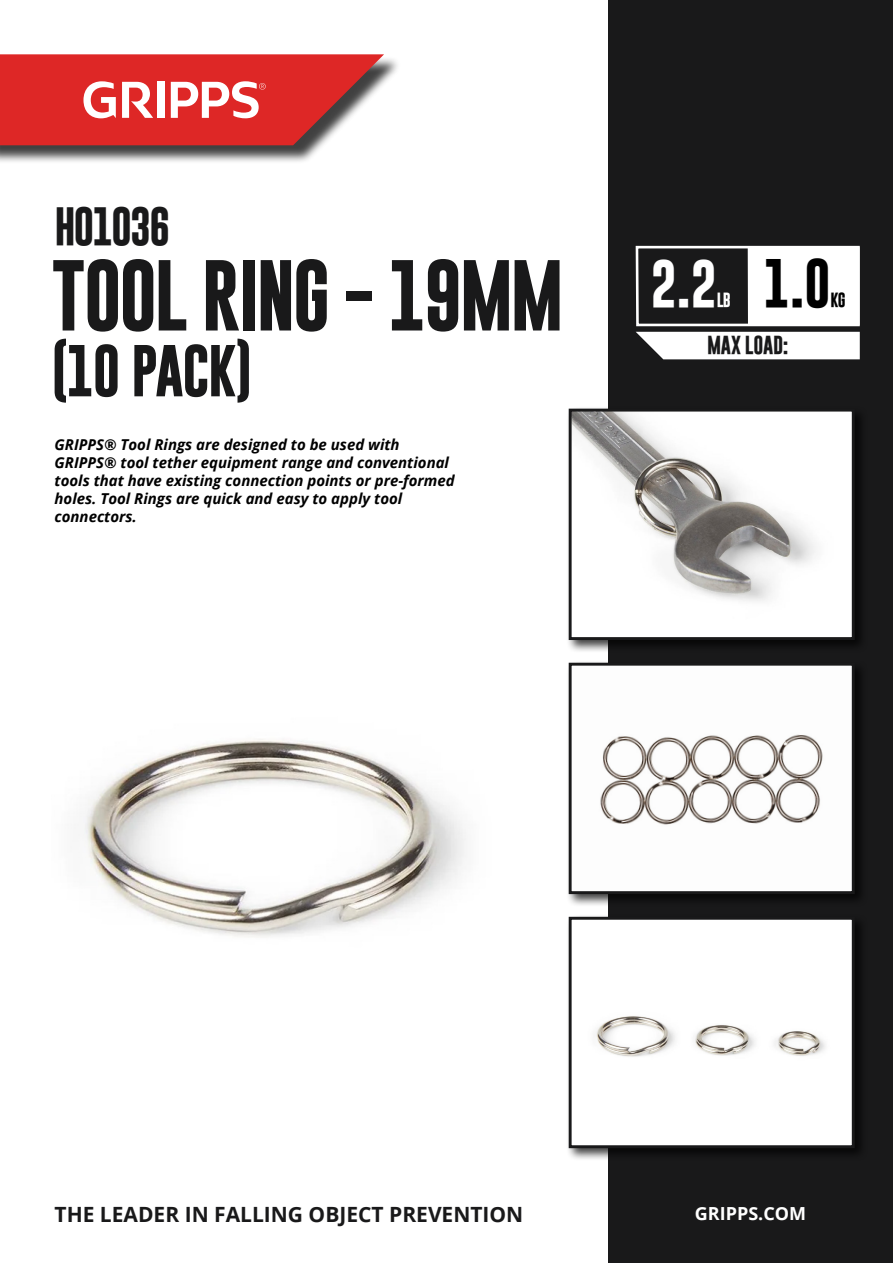
<style>
.page{position:relative;width:893px;height:1263px;background:#fff}
.page>*{position:absolute;margin:0;border:0;box-sizing:border-box;transform-origin:0 0}
.t1{font:700 72px "Gobold";letter-spacing:-.045em;color:#19191a}
.t2{font:700 52.5px "Gobold";letter-spacing:-.04em;color:#19191a}
.t3{font:700 49.65px "Gobold";color:#000}
.t4{font:700 48.3px "Gobold";color:#fff}
.t5{font:700 39px "Gobold";letter-spacing:-.06em;color:#19191a}
.t6{font:700 21px "Open Sans";color:#19191a}
.t7{font:700 18.9px "Gobold";letter-spacing:-.015em;color:#19191a}
.t8{font:700 18px "Open Sans";color:#fff}
.t9{font:italic 700 15px/18px "Open Sans";color:#000}
.t10{font:700 14.85px "Gobold";color:#fff}
.t11{font:700 14.85px "Gobold";color:#000}
</style>
<div class="page">
<div style="left:608px;top:0;width:285px;height:1263px;background:#19191a"></div>
<div style="left:0;top:56px;width:401px;height:108px;background:#000;opacity:.75"></div>
<svg style="left:0;top:54px;width:384px;height:91px"></svg>
<svg style="left:635px;top:245px;width:225px;height:114px"></svg>
<div style="left:748px;top:247px;width:111px;height:78px;background:#fff"></div>
<img style="left:84px;top:739px;width:382px;height:198px">
<div style="left:566px;top:914px;width:302px;height:247px;background:#000;opacity:.75"></div>
<div style="left:573px;top:921px;width:278px;height:223px;background:#fff"></div>
<div style="left:569px;top:917px;width:286px;height:231px;border:3px solid #19191a"></div>
<div style="left:566px;top:406px;width:302px;height:247px;background:#000;opacity:.75"></div>
<img style="left:573px;top:413px;width:275px;height:223px">
<div style="left:569px;top:409px;width:286px;height:231px;border:3px solid #19191a"></div>
<div style="left:566px;top:660px;width:302px;height:247px;background:#000;opacity:.75"></div>
<img style="left:573px;top:667px;width:278px;height:223px">
<div style="left:569px;top:663px;width:286px;height:231px;border:3px solid #19191a"></div>
<h3 class="t5" style="left:55px;top:200px;width:117px">H01036</h3>
<h1 class="t1" style="left:52px;top:248px;width:514px">TOOL RING - 19MM</h1>
<h2 class="t2" style="left:52px;top:336px;width:202px">(10 PACK)</h2>
<p class="t9" style="left:55px;top:435px;width:402px">GRIPPS® Tool Rings are designed to be used with GRIPPS® tool tether equipment range and conventional tools that have existing connection points or pre-formed holes. Tool Rings are quick and easy to apply tool connectors.</p>
<h3 class="t4" style="left:651px;top:252px;width:68px">2.2</h3>
<p class="t10" style="left:717px;top:290px;width:15px">LB</p>
<h3 class="t3" style="left:763px;top:251px;width:69px">1.0</h3>
<p class="t11" style="left:830px;top:290px;width:17px">KG</p>
<p class="t7" style="left:707px;top:332px;width:83px">MAX LOAD:</p>
<h3 class="t6" style="left:55px;top:1200px;width:470px">THE LEADER IN FALLING OBJECT PREVENTION</h3>
<p class="t8" style="left:695px;top:1201px;width:113px">GRIPPS.COM</p>
</div>
